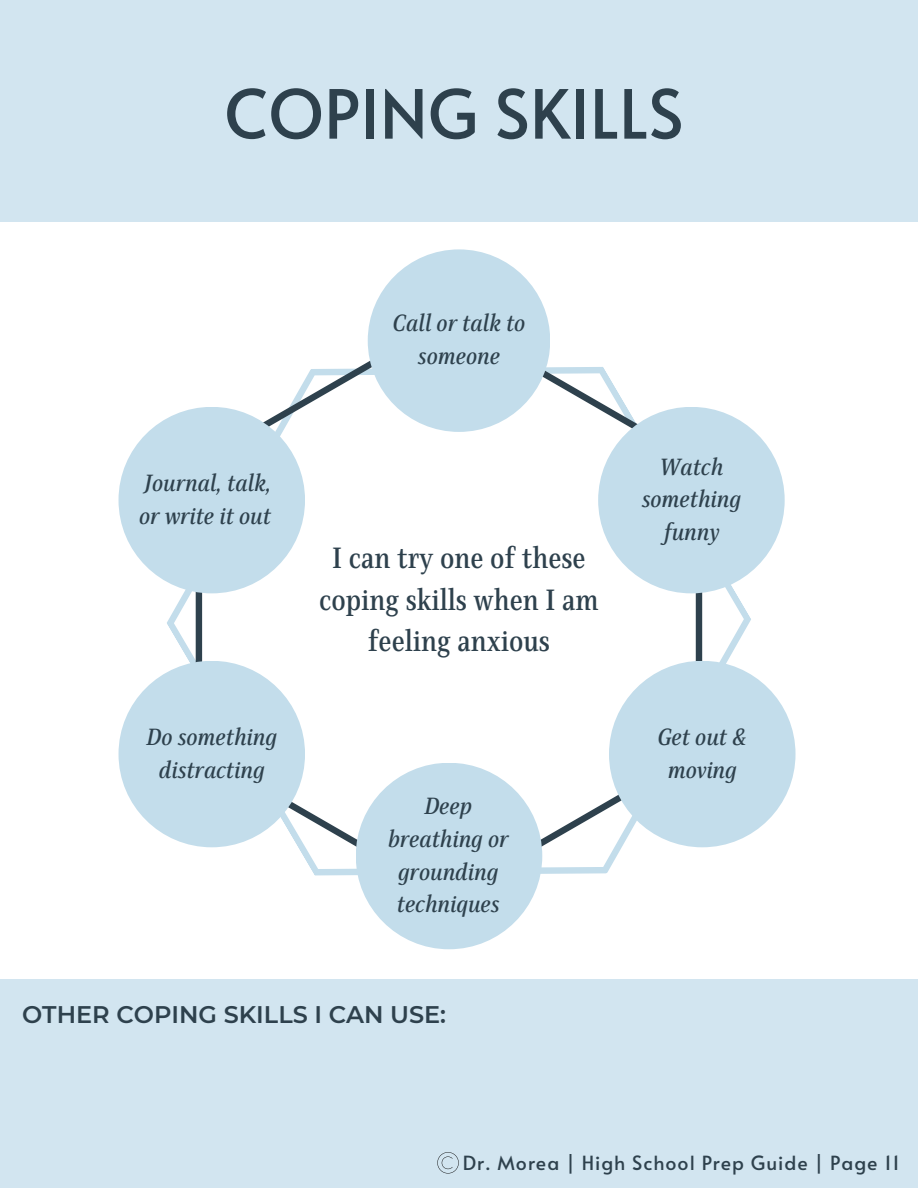
<style>
.page{position:relative;width:918px;height:1188px;background:#fff}
.page>*{position:absolute;margin:0;border:0;box-sizing:border-box;transform-origin:0 0}
.t1{font:67.5px "Alata";color:#2e414d}
.t2{font:600 30px/41.7px "Singel";color:#2e414d;text-align:center}
.t3{font:italic 600 24px/32.7px "Singel";color:#2e414d;text-align:center}
.t4{font:600 24px "Montserrat";color:#2e414d}
.t5{font:19.5px "Alata";letter-spacing:.05em;color:#2e414d}
</style>
<div class="page">
<svg style="left:196px;top:317px;width:506px;height:583px"></svg>
<div style="left:368px;top:249px;width:182px;height:183px;background:#c3ddeb;border-radius:50%"></div>
<div style="left:598px;top:407px;width:187px;height:186px;background:#c3ddeb;border-radius:50%"></div>
<div style="left:119px;top:407px;width:186px;height:186px;background:#c3ddeb;border-radius:50%"></div>
<div style="left:119px;top:661px;width:186px;height:186px;background:#c3ddeb;border-radius:50%"></div>
<div style="left:609px;top:661px;width:187px;height:186px;background:#c3ddeb;border-radius:50%"></div>
<div style="left:356px;top:763px;width:186px;height:186px;background:#c3ddeb;border-radius:50%"></div>
<div style="left:0;top:0;width:918px;height:222px;background:#d2e5f0"></div>
<div style="left:0;top:979px;width:918px;height:209px;background:#d2e5f0"></div>
<svg style="left:437px;top:1152px;width:22px;height:22px"></svg>
<p class="t1" style="left:224px;top:64px;width:461px">COPING SKILLS</p>
<p class="t3" style="left:139px;top:467px;width:134px;text-align:left">Journal, talk, or write it out</p>
<p class="t3" style="left:147px;top:721px;width:132px">Do something distracting</p>
<p class="t3" style="left:393px;top:307px;width:134px">Call or talk to someone</p>
<p class="t2" style="left:319px;top:538px;width:281px">I can try one of these coping skills when I am feeling anxious</p>
<p class="t3" style="left:388px;top:791px;width:122px">Deep breathing or grounding techniques</p>
<p class="t4" style="left:22px;top:1000px;width:426px">OTHER COPING SKILLS I CAN USE:</p>
<p class="t3" style="left:642px;top:451px;width:101px">Watch something funny</p>
<p class="t3" style="left:657px;top:721px;width:91px">Get out &amp; moving</p>
<p class="t5" style="left:463px;top:1149px;width:439px">Dr. Morea | High School Prep Guide | Page 11</p>
</div>
